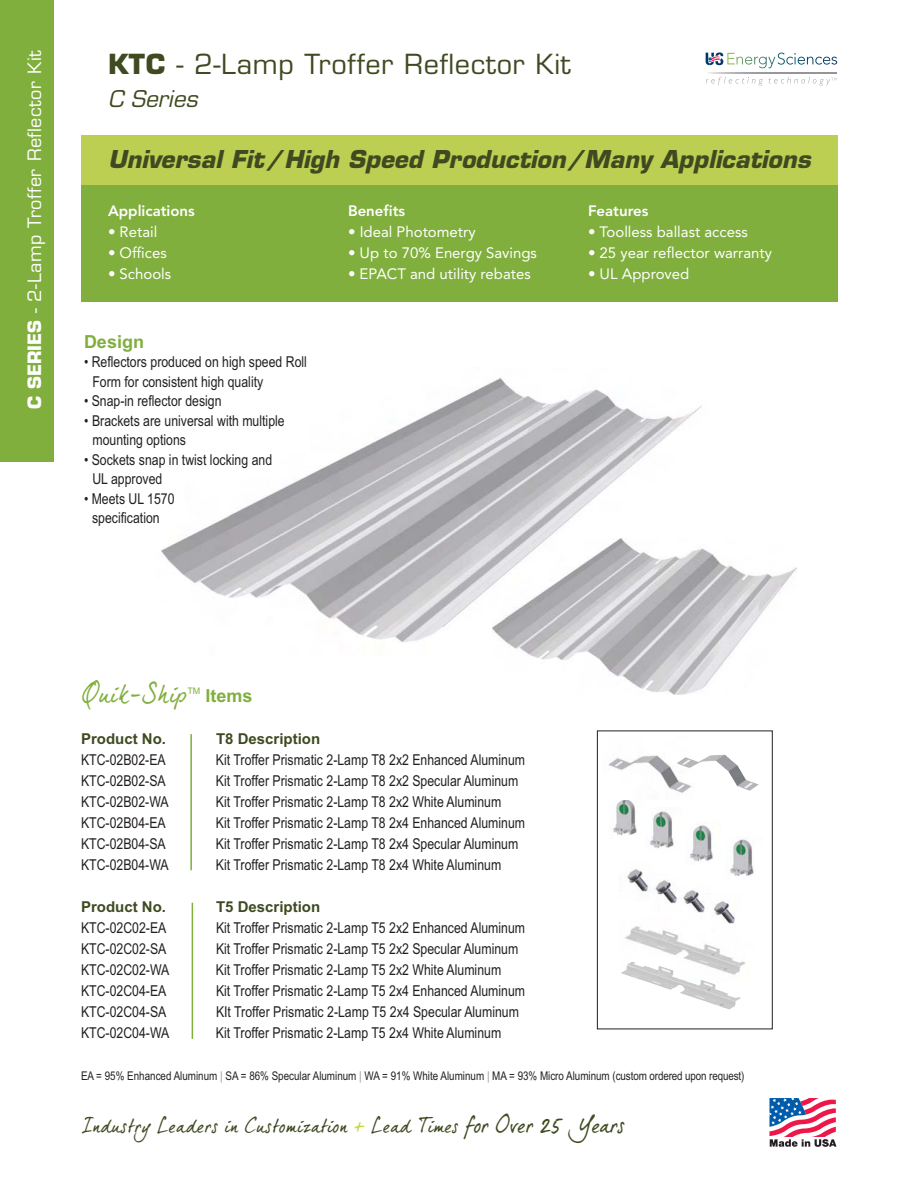
<style>
.page{position:relative;width:918px;height:1188px;background:#fff}
.page>*{position:absolute;margin:0;border:0;box-sizing:border-box;transform-origin:0 0}
.t1{font:27px "Eurostile";letter-spacing:.025em;color:#3f4a21}
.t2{font:25.5px "Dear Joe 5 CASUAL";letter-spacing:-.03em;color:#80af3d}
.t3{font:italic 700 24px "Eurostile";letter-spacing:.005em;color:#3f4a21}
.t4{font:italic 22.5px "Eurostile";letter-spacing:.005em;color:#3f4a21}
.t5{font:19.5px "Dear Joe 5 CASUAL";letter-spacing:-.03em;color:#3f4a21}
.t6{font:18px "Eurostile";letter-spacing:.025em;color:#fff}
.t7{font:700 18px "Arial";color:#80af3d}
.t8{font:15px/19.5px "Arial Narrow";color:#231f20}
.t9{font:15px "Avenir";color:#fff}
.t10{font:700 15px "Arial";color:#3f4a21}
.t11{font:800 15px "Avenir";color:#fff}
.t12{font:12px "Arial Narrow";color:#231f20}
.t13{font:9px "Arial";color:#80af3d}
.s1{font-weight:700}
.s2{color:#939598}
.s3{color:#c3d940}
.s4{font-size:22.5px}
.s5{font-size:25.5px}
</style>
<div class="page">
<img style="left:161px;top:377px;width:541px;height:266px">
<div style="left:597px;top:731px;width:176px;height:298px;border:1px solid #231f20"></div>
<svg style="left:769px;top:1098px;width:68px;height:49px"></svg>
<div style="left:81px;top:185px;width:756px;height:117px;background:#80af3d"></div>
<svg style="left:706px;top:52px;width:131px;height:16px"></svg>
<svg style="left:706px;top:77px;width:57px;height:9px"></svg>
<svg style="left:769px;top:77px;width:68px;height:9px"></svg>
<svg style="left:708px;top:73px;width:129px;height:1px"></svg>
<div style="left:81px;top:135px;width:756px;height:50px;background:#bccf52"></div>
<div style="left:0;top:0;width:54px;height:462px;background:#80af3d"></div>
<hr style="left:190px;top:734px;width:2px;height:136px;background:#80af3d">
<hr style="left:192px;top:903px;width:1px;height:136px;background:#80af3d">
<img style="left:625px;top:926px;width:121px;height:40px">
<img style="left:613px;top:800px;width:24px;height:36px">
<img style="left:627px;top:869px;width:22px;height:23px">
<img style="left:608px;top:755px;width:77px;height:38px">
<img style="left:650px;top:810px;width:24px;height:39px">
<img style="left:690px;top:821px;width:23px;height:41px">
<img style="left:730px;top:838px;width:24px;height:39px">
<img style="left:653px;top:880px;width:25px;height:24px">
<img style="left:683px;top:889px;width:22px;height:24px">
<img style="left:711px;top:901px;width:29px;height:32px">
<img style="left:677px;top:755px;width:82px;height:36px">
<img style="left:621px;top:961px;width:120px;height:49px">
<svg style="left:465px;top:515px;width:332px;height:128px"></svg>
<img style="left:493px;top:538px;width:303px;height:157px">
<p class="t6" style="left:28px;top:409px;width:360px;rotate:-90deg"><span class="s1">C SERIES</span> - 2-Lamp Troffer Reflector Kit</p>
<p class="t6" style="left:28px;top:248px;width:199px;rotate:-90deg"><span class="s1">C SERIES</span> - Kit Troffer</p>
<h1 class="t1" style="left:108px;top:54px;width:464px"><span class="s1">KTC</span> - 2-Lamp Troffer Reflector Kit</h1>
<h3 class="t4" style="left:108px;top:90px;width:91px">C Series</h3>
<h3 class="t3" style="left:108px;top:150px;width:704px">Universal Fit/High Speed Production/Many Applications</h3>
<p class="t11" style="left:108px;top:205px;width:88px">Applications</p>
<p class="t9" style="left:108px;top:226px;width:51px">• Retail</p>
<p class="t9" style="left:108px;top:247px;width:60px">• Offices</p>
<p class="t9" style="left:108px;top:268px;width:65px">• Schools</p>
<p class="t7" style="left:84px;top:335px;width:62px">Design</p>
<p class="t8" style="left:92px;top:354px;width:216px;text-indent:-8px">• Reflectors produced on high speed Roll<br>Form for consistent high quality</p>
<p class="t8" style="left:84px;top:393px;width:139px">• Snap-in reflector design</p>
<p class="t8" style="left:92px;top:412px;width:194px;text-indent:-8px">• Brackets are universal with multiple mounting options</p>
<p class="t8" style="left:92px;top:451px;width:181px;text-indent:-8px">• Sockets snap in twist locking and<br>UL approved</p>
<p class="t8" style="left:84px;top:490px;width:92px;text-align:center">• Meets UL 1570 specification</p>
<p class="t11" style="left:348px;top:205px;width:59px">Benefits</p>
<p class="t9" style="left:348px;top:226px;width:129px">• Ideal Photometry</p>
<p class="t9" style="left:348px;top:247px;width:190px">• Up to 70% Energy Savings</p>
<p class="t9" style="left:348px;top:268px;width:184px">• EPACT and utility rebates</p>
<p class="t11" style="left:588px;top:205px;width:62px">Features</p>
<p class="t9" style="left:588px;top:226px;width:161px">• Toolless ballast access</p>
<p class="t9" style="left:588px;top:247px;width:186px">• 25 year reflector warranty</p>
<p class="t9" style="left:588px;top:268px;width:103px">• UL Approved</p>
<h2 class="t2" style="left:81px;top:679px;width:108px">Quik-Ship</h2>
<p class="t13" style="left:187px;top:685px;width:14px">TM</p>
<p class="t7" style="left:205px;top:689px;width:49px">Items</p>
<p class="t10" style="left:81px;top:734px;width:87px">Product No.</p>
<p class="t10" style="left:216px;top:734px;width:106px">T8 Description</p>
<p class="t8" style="left:81px;top:752px;width:86px">KTC-02B02-EA</p>
<p class="t8" style="left:216px;top:752px;width:311px">Kit Troffer Prismatic 2-Lamp T8 2x2 Enhanced Aluminum</p>
<p class="t8" style="left:81px;top:773px;width:86px">KTC-02B02-SA</p>
<p class="t8" style="left:216px;top:773px;width:304px">Kit Troffer Prismatic 2-Lamp T8 2x2 Specular Aluminum</p>
<p class="t8" style="left:81px;top:794px;width:89px">KTC-02B02-WA</p>
<p class="t8" style="left:216px;top:794px;width:287px">Kit Troffer Prismatic 2-Lamp T8 2x2 White Aluminum</p>
<p class="t8" style="left:81px;top:815px;width:86px">KTC-02B04-EA</p>
<p class="t8" style="left:216px;top:815px;width:311px">Kit Troffer Prismatic 2-Lamp T8 2x4 Enhanced Aluminum</p>
<p class="t8" style="left:81px;top:836px;width:86px">KTC-02B04-SA</p>
<p class="t8" style="left:216px;top:836px;width:304px">Kit Troffer Prismatic 2-Lamp T8 2x4 Specular Aluminum</p>
<p class="t8" style="left:81px;top:857px;width:89px">KTC-02B04-WA</p>
<p class="t8" style="left:216px;top:857px;width:287px">Kit Troffer Prismatic 2-Lamp T8 2x4 White Aluminum</p>
<p class="t10" style="left:81px;top:902px;width:87px">Product No.</p>
<p class="t10" style="left:216px;top:902px;width:106px">T5 Description</p>
<p class="t8" style="left:81px;top:920px;width:87px">KTC-02C02-EA</p>
<p class="t8" style="left:216px;top:920px;width:311px">Kit Troffer Prismatic 2-Lamp T5 2x2 Enhanced Aluminum</p>
<p class="t8" style="left:81px;top:941px;width:87px">KTC-02C02-SA</p>
<p class="t8" style="left:216px;top:941px;width:304px">Kit Troffer Prismatic 2-Lamp T5 2x2 Specular Aluminum</p>
<p class="t8" style="left:81px;top:962px;width:90px">KTC-02C02-WA</p>
<p class="t8" style="left:216px;top:962px;width:287px">Kit Troffer Prismatic 2-Lamp T5 2x2 White Aluminum</p>
<p class="t8" style="left:81px;top:983px;width:87px">KTC-02C04-EA</p>
<p class="t8" style="left:216px;top:983px;width:311px">Kit Troffer Prismatic 2-Lamp T5 2x4 Enhanced Aluminum</p>
<p class="t8" style="left:81px;top:1004px;width:87px">KTC-02C04-SA</p>
<p class="t8" style="left:216px;top:1004px;width:305px">KIt Troffer Prismatic 2-Lamp T5 2x4 Specular Aluminum</p>
<p class="t8" style="left:81px;top:1025px;width:90px">KTC-02C04-WA</p>
<p class="t8" style="left:216px;top:1025px;width:287px">Kit Troffer Prismatic 2-Lamp T5 2x4 White Aluminum</p>
<p class="t12" style="left:81px;top:1072px;width:665px">EA = 95% Enhanced Aluminum <span class="s2">|</span> SA = 86% Specular Aluminum <span class="s2">|</span> WA = 91% White Aluminum <span class="s2">|</span> MA = 93% Micro Aluminum (custom ordered upon request)</p>
<h3 class="t5" style="left:83px;top:1114px;width:544px">Industry Leaders in Customization <span class="s3">+</span> Lead Times <span class="s4">for Over</span> <span class="s5">25</span> <span class="s4">Years</span></h3>
</div>
